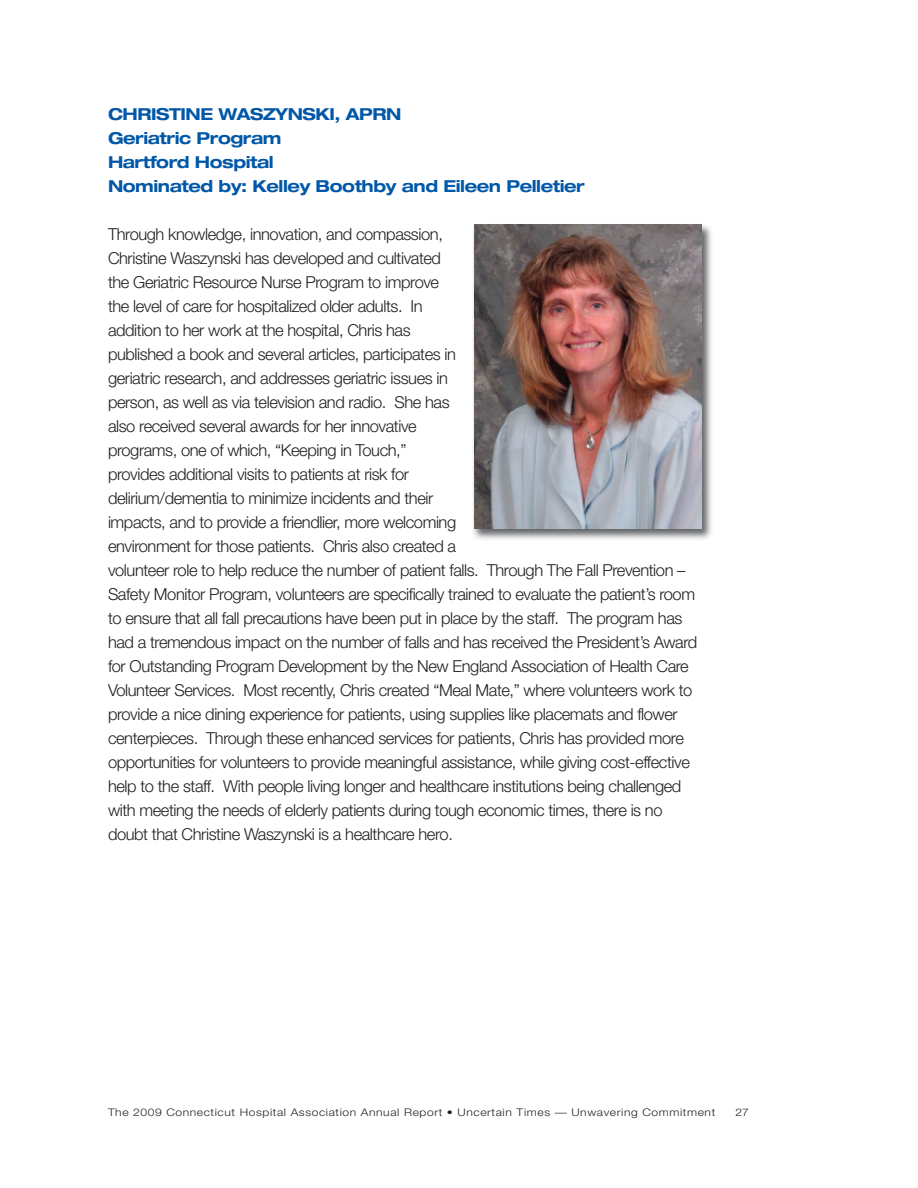
<style>
.page{position:relative;width:918px;height:1188px;background:#fff}
.page>*{position:absolute;margin:0;border:0;box-sizing:border-box;transform-origin:0 0}
.t1{font:300 16.5px/24px "Helvetica Neue";letter-spacing:-.025em;color:#231f20}
.t2{font:700 expanded 16.5px/24px "Helvetica Neue";letter-spacing:-.025em;color:#0157a8}
.t3{font:300 10.5px "Helvetica Neue";letter-spacing:.05em;color:#231f20;scale:1.15 1}
</style>
<div class="page">
<img style="left:473px;top:224px;width:239px;height:315px">
<img style="left:474px;top:225px;width:228px;height:303px">
<p class="t2" style="left:108px;top:104px;width:478px">CHRISTINE WASZYNSKI, APRN<br>Geriatric Program<br>Hartford Hospital<br>Nominated by: Kelley Boothby and Eileen Pelletier</p>
<p class="t1" style="left:108px;top:224px;width:591px">Through knowledge, innovation, and compassion,<br>Christine Waszynski has developed and cultivated<br>the Geriatric Resource Nurse Program to improve<br>the level of care for hospitalized older adults. In<br>addition to her work at the hospital, Chris has<br>published a book and several articles, participates in<br>geriatric research, and addresses geriatric issues in<br>person, as well as via television and radio. She has<br>also received several awards for her innovative<br>programs, one of which, “Keeping in Touch,”<br>provides additional visits to patients at risk for<br>delirium/dementia to minimize incidents and their<br>impacts, and to provide a friendlier, more welcoming<br>environment for those patients. Chris also created a<br>volunteer role to help reduce the number of patient falls. Through The Fall Prevention – Safety Monitor Program, volunteers are specifically trained to evaluate the patient’s room to ensure that all fall precautions have been put in place by the staff. The program has had a tremendous impact on the number of falls and has received the President’s Award for Outstanding Program Development by the New England Association of Health Care Volunteer Services. Most recently, Chris created “Meal Mate,” where volunteers work to provide a nice dining experience for patients, using supplies like placemats and flower centerpieces. Through these enhanced services for patients, Chris has provided more opportunities for volunteers to provide meaningful assistance, while giving cost-effective help to the staff. With people living longer and healthcare institutions being challenged with meeting the needs of elderly patients during tough economic times, there is no doubt that Christine Waszynski is a healthcare hero.</p>
<p class="t3" style="left:108px;top:1108px;width:530px">The 2009 Connecticut Hospital Association Annual Report • Uncertain Times — Unwavering Commitment</p>
<p class="t3" style="left:736px;top:1108px;width:13px">27</p>
</div>
